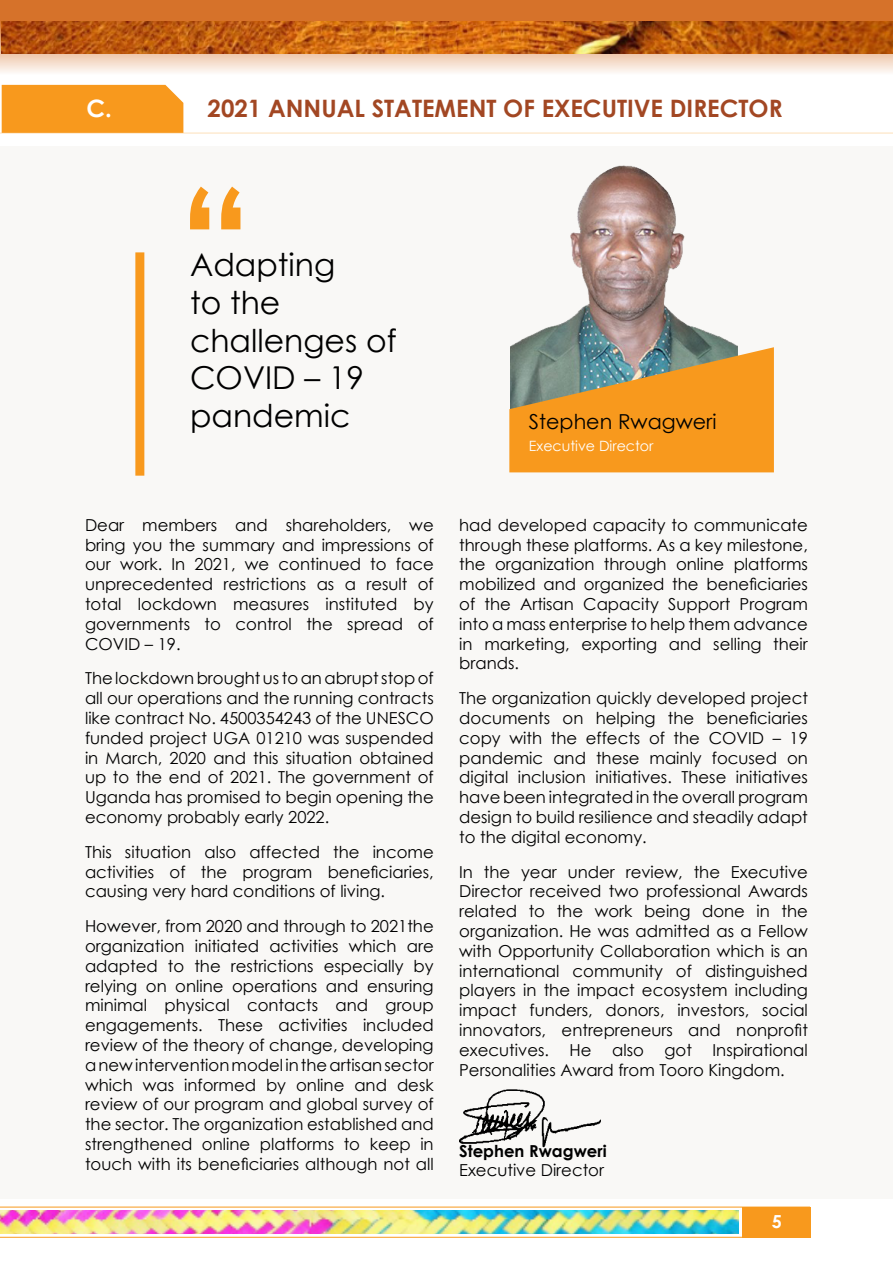
<style>
.page{position:relative;width:893px;height:1263px;background:#fff}
.page>*{position:absolute;margin:0;border:0;box-sizing:border-box;transform-origin:0 0}
.t1{font:31.5px/37.8px "Century Gothic";color:#000}
.t2{font:700 24px "Century Gothic";color:#a24723}
.t3{font:700 24px "Century Gothic";color:#fff}
.t4{font:20.7px "Century Gothic";color:#000}
.t5{font:700 18px "Century Gothic";color:#fff}
.t6{font:16.5px/19.8px "Century Gothic";color:#000;text-align:justify}
.t7{font:700 16.5px "Century Gothic";color:#000}
.t8{font:14.25px "Century Gothic";color:#fff}
</style>
<div class="page">
<svg style="left:0;top:0;width:893px;height:73px;background:#e3a476"></svg>
<hr style="left:0;top:1207px;width:810px;height:1px;background:#f8991d">
<hr style="left:0;top:1237px;width:810px;height:1px;background:#f8991d">
<div style="left:742px;top:1207px;width:68px;height:30px;background:#f8991d"></div>
<img style="left:0;top:1210px;width:739px;height:24px">
<img style="left:2px;top:21px;width:891px;height:32px">
<div style="left:0;top:147px;width:893px;height:1052px;background:#f9f8f6"></div>
<svg style="left:190px;top:187px;width:50px;height:42px"></svg>
<div style="left:135px;top:252px;width:9px;height:224px;background:#f8991d"></div>
<img style="left:511px;top:165px;width:226px;height:182px">
<svg style="left:509px;top:347px;width:265px;height:125px;background:#d79739"></svg>
<img style="left:459px;top:1089px;width:142px;height:59px">
<hr style="left:0;top:133px;width:893px;height:1px;background:#f8991d">
<div style="left:2px;top:85px;width:181px;height:48px;background:#f8991d"></div>
<h2 class="t3" style="left:87px;top:90px;width:27px">C.</h2>
<h2 class="t2" style="left:208px;top:90px;width:577px">2021 ANNUAL STATEMENT OF EXECUTIVE DIRECTOR</h2>
<h1 class="t1" style="left:190px;top:245px;width:208px">Adapting<br>to the challenges of<br>COVID – 19 pandemic</h1>
<p class="t4" style="left:529px;top:407px;width:189px">Stephen Rwagweri</p>
<p class="t8" style="left:529px;top:436px;width:126px">Executive Director</p>
<p class="t6" style="left:85px;top:515px;width:350px">Dear members and shareholders, we bring you the summary and impressions of our work. In 2021, we continued to face unprecedented restrictions as a result of total lockdown measures instituted by governments to control the spread of COVID – 19.</p>
<p class="t6" style="left:85px;top:668px;width:350px">The lockdown brought us to an abrupt stop of all our operations and the running contracts like contract No. 4500354243 of the UNESCO funded project UGA 01210 was suspended in March, 2020 and this situation obtained up to the end of 2021. The government of Uganda has promised to begin opening the economy probably early 2022.</p>
<p class="t6" style="left:85px;top:842px;width:350px">This situation also affected the income activities of the program beneficiaries, causing very hard conditions of living.</p>
<p class="t6" style="left:85px;top:916px;width:350px">However, from 2020 and through to 2021the organization initiated activities which are adapted to the restrictions especially by relying on online operations and ensuring minimal physical contacts and group engagements. These activities included review of the theory of change, developing a new intervention model in the artisan sector which was informed by online and desk review of our program and global survey of the sector. The organization established and strengthened online platforms to keep in touch with its beneficiaries although not all</p>
<p class="t6" style="left:459px;top:515px;width:350px">had developed capacity to communicate through these platforms. As a key milestone, the organization through online platforms mobilized and organized the beneficiaries of the Artisan Capacity Support Program into a mass enterprise to help them advance in marketing, exporting and selling their brands.</p>
<p class="t6" style="left:459px;top:688px;width:350px">The organization quickly developed project documents on helping the beneficiaries copy with the effects of the COVID – 19 pandemic and these mainly focused on digital inclusion initiatives. These initiatives have been integrated in the overall program design to build resilience and steadily adapt to the digital economy.</p>
<p class="t6" style="left:459px;top:861px;width:350px">In the year under review, the Executive Director received two professional Awards related to the work being done in the organization. He was admitted as a Fellow with Opportunity Collaboration which is an international community of distinguished players in the impact ecosystem including impact funders, donors, investors, social innovators, entrepreneurs and nonprofit executives. He also got Inspirational Personalities Award from Tooro Kingdom.</p>
<p class="t7" style="left:459px;top:1138px;width:149px">Stephen Rwagweri</p>
<p class="t6" style="left:459px;top:1160px;width:146px">Executive Director</p>
<p class="t5" style="left:772px;top:1208px;width:12px">5</p>
</div>
